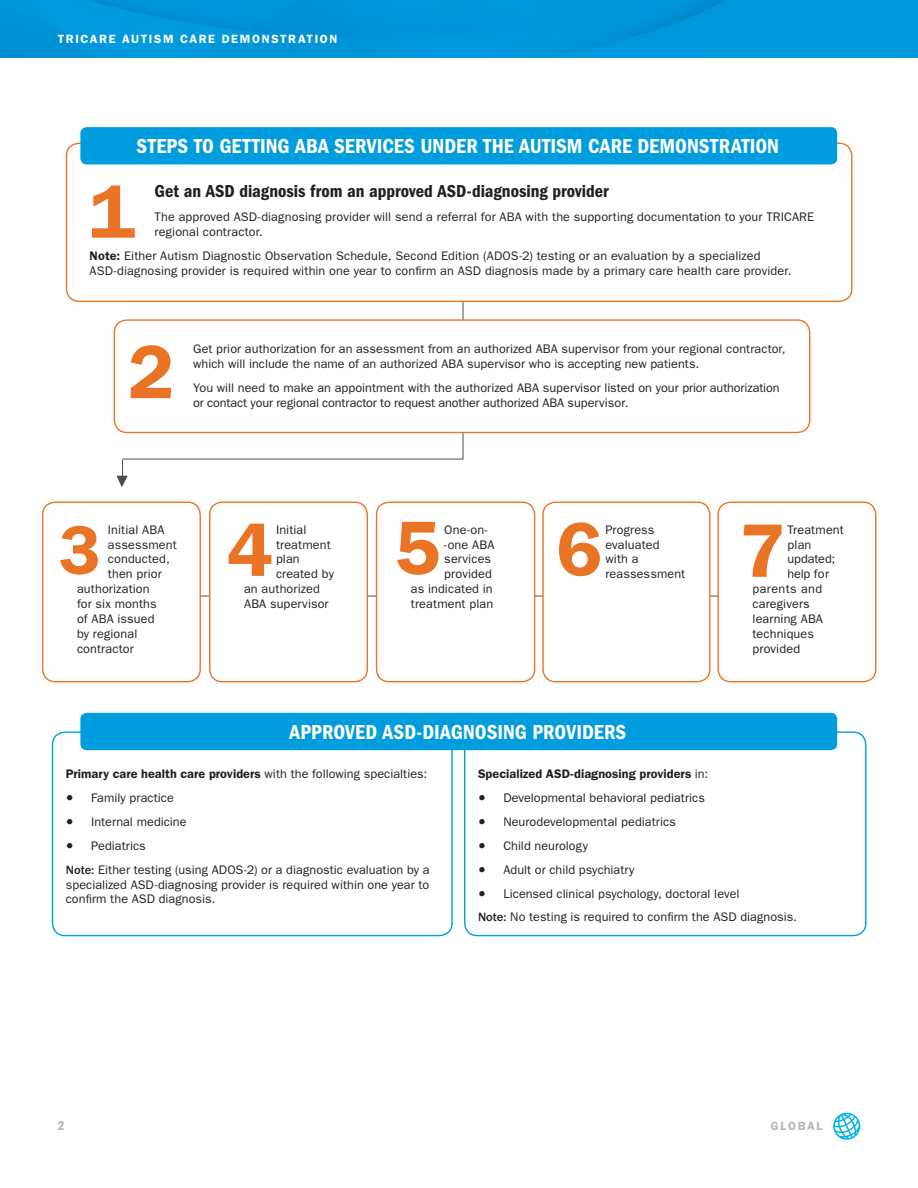
<style>
.page{position:relative;width:918px;height:1188px;background:#fff}
.page>*{position:absolute;margin:0;border:0;box-sizing:border-box;transform-origin:0 0}
.t1{font:600 76.05px "ITC Franklin Gothic Std";color:#ea7425}
.t2{font:600 69.15px "ITC Franklin Gothic Std";color:#ea7425}
.t3{font:21px "ITC Franklin Gothic Std Dm Cd";letter-spacing:.005em;color:#fff}
.t4{font:20.1px/24px "Minion Pro";color:#231f20}
.t5{font:18px "ITC Franklin Gothic Std Dm Cd";color:#231f20}
.t6{font:13.5px "ITC Franklin Gothic Std Dm Cd";color:#b4b6b8}
.t7{font:12.45px/15px "ITC Franklin Gothic Std";letter-spacing:.005em;color:#231f20}
.t8{font:600 12.45px "ITC Franklin Gothic Std";letter-spacing:.005em;color:#231f20}
.t9{font:12.45px "ITC Franklin Gothic Std";letter-spacing:.03em;color:#231f20}
.t10{font:600 12px "ITC Franklin Gothic Std";letter-spacing:.135em;color:#fff}
.t11{font:600 12px "ITC Franklin Gothic Std";letter-spacing:.135em;color:#b4b6b8}
.s1{font-weight:600}
.s2{font-weight:400}
.s3{font-family:"Minion Pro";font-size:20.1px}
.s4{font-weight:500}
</style>
<div class="page">
<div style="left:0;top:0;width:918px;height:58px;background:#0097db"></div>
<svg style="left:833px;top:1112px;width:27px;height:28px"></svg>
<hr style="left:197px;top:596px;width:539px;height:1px;background:#4d4d4f">
<hr style="left:463px;top:292px;width:1px;height:167px;background:#4d4d4f">
<div style="left:43px;top:502px;width:157px;height:180px;background:#fff;border-radius:13px"></div>
<div style="left:42px;top:502px;width:159px;height:180px;border:1px solid #ea7425;border-radius:13px"></div>
<div style="left:80px;top:127px;width:757px;height:37px;background:#009dde;border-radius:6px"></div>
<div style="left:114px;top:320px;width:696px;height:112px;background:#fff;border-radius:13px"></div>
<div style="left:114px;top:319px;width:696px;height:114px;border:1px solid #ea7425;border-radius:13px"></div>
<div style="left:210px;top:502px;width:157px;height:180px;background:#fff;border-radius:13px"></div>
<div style="left:209px;top:502px;width:159px;height:180px;border:1px solid #ea7425;border-radius:13px"></div>
<div style="left:377px;top:502px;width:158px;height:180px;background:#fff;border-radius:13px"></div>
<div style="left:376px;top:502px;width:159px;height:180px;border:1px solid #ea7425;border-radius:13px"></div>
<div style="left:543px;top:502px;width:167px;height:180px;background:#fff;border-radius:13px"></div>
<div style="left:542px;top:502px;width:168px;height:180px;border:1px solid #ea7425;border-radius:13px"></div>
<div style="left:718px;top:502px;width:158px;height:180px;background:#fff;border-radius:13px"></div>
<div style="left:718px;top:502px;width:158px;height:180px;border:1px solid #ea7425;border-radius:13px"></div>
<div style="left:80px;top:713px;width:757px;height:37px;background:#009dde;border-radius:6px"></div>
<hr style="left:123px;top:459px;width:340px;height:1px;background:#4d4d4f">
<svg style="left:117px;top:459px;width:11px;height:28px"></svg>
<p class="t10" style="left:58px;top:32px;width:281px">TRICARE AUTISM CARE DEMONSTRATION</p>
<h2 class="t3" style="left:137px;top:134px;width:644px">STEPS TO GETTING ABA SERVICES UNDER THE AUTISM CARE DEMONSTRATION</h2>
<p class="t5" style="left:155px;top:181px;width:456px">Get an ASD diagnosis from an approved ASD-diagnosing provider</p>
<p class="t7" style="left:155px;top:210px;width:661px">The approved ASD -diagnosing provider will send a referral for ABA with the supporting documentation to your TRICARE regional contractor.</p>
<p class="t7" style="left:90px;top:248px;width:704px"><span class="s1">Note:</span> Either Autism Diagnostic Observation Schedule, Second Edition (ADOS-2) testing or an evaluation by a specialized<br>ASD -diagnosing provider is required within one year to confirm an ASD diagnosis made by a primary care health care provider.</p>
<p class="t1" style="left:89px;top:167px;width:48px">1</p>
<p class="t1" style="left:128px;top:327px;width:48px">2</p>
<p class="t7" style="left:193px;top:341px;width:594px">Get prior authorization for an assessment from an authorized ABA supervisor from your regional contractor, which will include the name of an authorized ABA supervisor who is accepting new patients.</p>
<p class="t7" style="left:193px;top:380px;width:588px">You will need to make an appointment with the authorized ABA supervisor listed on your prior authorization or contact your regional contractor to request another authorized ABA supervisor.</p>
<p class="t2" style="left:59px;top:509px;width:44px">3</p>
<p class="t1" style="left:227px;top:505px;width:48px">4</p>
<p class="t1" style="left:395px;top:503px;width:48px">5</p>
<p class="t1" style="left:556px;top:504px;width:48px">6</p>
<p class="t1" style="left:739px;top:506px;width:48px">7</p>
<p class="t7" style="left:444px;top:522px;width:45px">One -on-</p>
<p class="t7" style="left:444px;top:537px;width:52px">-one ABA</p>
<p class="t7" style="left:444px;top:552px;width:48px">services</p>
<p class="t7" style="left:444px;top:567px;width:49px">provided</p>
<p class="t7" style="left:411px;top:582px;width:83px">as indicated in</p>
<p class="t7" style="left:411px;top:597px;width:84px">treatment plan</p>
<p class="t7" style="left:108px;top:522px;width:58px">Initial ABA</p>
<p class="t7" style="left:108px;top:537px;width:70px">assessment</p>
<p class="t7" style="left:108px;top:552px;width:63px">conducted,</p>
<p class="t7" style="left:108px;top:567px;width:55px">then prior</p>
<p class="t7" style="left:77px;top:582px;width:74px">authorization</p>
<p class="t7" style="left:77px;top:597px;width:81px">for six months</p>
<p class="t7" style="left:77px;top:612px;width:79px">of ABA issued</p>
<p class="t7" style="left:77px;top:627px;width:62px">by regional</p>
<p class="t7" style="left:77px;top:642px;width:58px">contractor</p>
<p class="t7" style="left:276px;top:522px;width:32px">Initial</p>
<p class="t7" style="left:276px;top:537px;width:56px">treatment</p>
<p class="t7" style="left:276px;top:552px;width:25px">plan</p>
<p class="t7" style="left:276px;top:567px;width:60px">created by</p>
<p class="t7" style="left:244px;top:582px;width:77px">an authorized</p>
<p class="t7" style="left:244px;top:597px;width:86px">ABA supervisor</p>
<p class="t7" style="left:605px;top:522px;width:81px">Progress evaluated with a reassessment</p>
<p class="t7" style="left:788px;top:522px;width:58px">Treatment</p>
<p class="t7" style="left:788px;top:537px;width:25px">plan</p>
<p class="t7" style="left:788px;top:552px;width:49px">updated;</p>
<p class="t7" style="left:788px;top:567px;width:43px">help for</p>
<p class="t9" style="left:753px;top:582px;width:71px">parents and</p>
<p class="t7" style="left:753px;top:597px;width:59px">caregivers</p>
<p class="t7" style="left:753px;top:612px;width:72px">learning ABA</p>
<p class="t7" style="left:753px;top:627px;width:63px">techniques</p>
<p class="t7" style="left:753px;top:642px;width:49px">provided</p>
<h2 class="t3" style="left:290px;top:720px;width:338px">APPROVED ASD-DIAGNOSING PROVIDERS</h2>
<h3 class="t8" style="left:66px;top:766px;width:363px">Primary care health care providers <span class="s2">with the following specialties:</span></h3>
<p class="t7" style="left:66px;top:790px;width:110px"><span class="s3">•</span> Family practice</p>
<h3 class="t4" style="left:66px;top:807px;width:9px">• •</h3>
<p class="t7" style="left:91px;top:814px;width:97px">Internal medicine</p>
<p class="t7" style="left:91px;top:838px;width:56px">Pediatrics</p>
<p class="t7" style="left:66px;top:862px;width:365px;text-align:justify"><span class="s4">Note:</span> Either testing (using ADOS-2) or a diagnostic evaluation by a specialized ASD-diagnosing provider is required within one year to confirm the ASD diagnosis.</p>
<h3 class="t8" style="left:478px;top:766px;width:232px">Specialized ASD -diagnosing providers <span class="s2">in:</span></h3>
<h3 class="t4" style="left:478px;top:783px;width:9px;text-align:justify">• • • • •</h3>
<p class="t7" style="left:503px;top:790px;width:203px">Developmental behavioral pediatrics</p>
<p class="t7" style="left:503px;top:814px;width:174px">Neurodevelopmental pediatrics</p>
<p class="t7" style="left:503px;top:838px;width:86px">Child neurology</p>
<p class="t7" style="left:503px;top:862px;width:133px">Adult or child psychiatry</p>
<p class="t7" style="left:503px;top:886px;width:238px">Licensed clinical psychology, doctoral level</p>
<p class="t7" style="left:478px;top:910px;width:320px"><span class="s4">Note:</span> No testing is required to confirm the ASD diagnosis.</p>
<p class="t6" style="left:58px;top:1118px;width:8px">2</p>
<p class="t11" style="left:771px;top:1119px;width:53px">GLOBAL</p>
</div>
